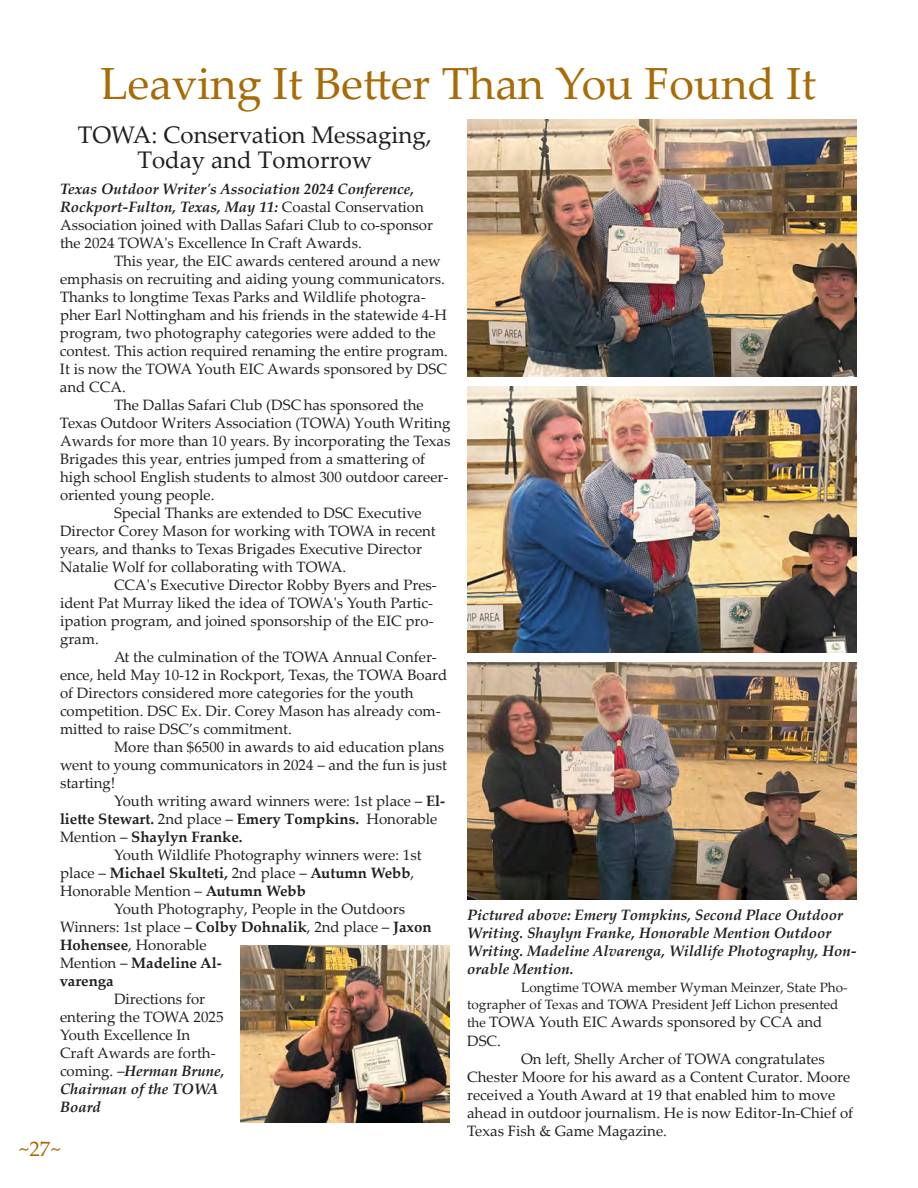
<style>
.page{position:relative;width:918px;height:1188px;background:#fff}
.page>*{position:absolute;margin:0;border:0;box-sizing:border-box;transform-origin:0 0}
.CUR_FEATURES_13{font:45px "Palatino Linotype";color:#a76c07}
.CUR_FEATURES_13-2{font:24px/25.5px "Palatino Linotype";color:#231f20;text-align:center}
.t1{font:21px "Palatino Linotype";color:#a76c07}
.CUR_FEATURES_13-3{font:15px/18px "Palatino Linotype";color:#231f20}
.CUR_FEATURES_13-4{font:italic 700 15px/18px "Palatino Linotype";color:#231f20}
.CUR_FEATURES_13-5{font:700 15px "Palatino Linotype";color:#231f20}
.CUR_FEATURES_13-6{font:13.5px/17px "Palatino Linotype";color:#231f20}
.s1{font-weight:400;font-style:normal}
.s2{font-weight:700}
.s3{font-weight:400}
.s4{font-weight:700;font-style:italic}
.s5{font-size:13.5px}
</style>
<div class="page">
<img style="left:467px;top:120px;width:390px;height:257px">
<img style="left:467px;top:663px;width:390px;height:236px">
<img style="left:467px;top:387px;width:390px;height:266px">
<img style="left:240px;top:946px;width:210px;height:177px">
<p class="CUR_FEATURES_13" style="left:100px;top:51px;width:717px">Leaving It Better Than You Found It</p>
<p class="CUR_FEATURES_13-2" style="left:78px;top:121px;width:356px">TOWA: Conservation Messaging,<br>Today and Tomorrow</p>
<p class="CUR_FEATURES_13-4" style="left:60px;top:179px;width:356px">Texas Outdoor Writer's Association 2024 Conference,</p>
<p class="CUR_FEATURES_13-4" style="left:60px;top:197px;width:365px">Rockport-Fulton, Texas, May 11: <span class="s1">Coastal Conservation</span></p>
<p class="CUR_FEATURES_13-3" style="left:60px;top:215px;width:375px">Association joined with Dallas Safari Club to co-sponsor</p>
<p class="CUR_FEATURES_13-3" style="left:60px;top:233px;width:303px">the 2024 TOWA's Excellence In Craft Awards.</p>
<p class="CUR_FEATURES_13-3" style="left:114px;top:251px;width:328px">This year, the EIC awards centered around a new</p>
<p class="CUR_FEATURES_13-3" style="left:60px;top:269px;width:386px">emphasis on recruiting and aiding young communicators.</p>
<p class="CUR_FEATURES_13-3" style="left:60px;top:287px;width:367px">Thanks to longtime Texas Parks and Wildlife photogra-</p>
<p class="CUR_FEATURES_13-3" style="left:60px;top:305px;width:388px">pher Earl Nottingham and his friends in the statewide 4-H</p>
<p class="CUR_FEATURES_13-3" style="left:60px;top:323px;width:377px">program, two photography categories were added to the</p>
<p class="CUR_FEATURES_13-3" style="left:60px;top:341px;width:390px">contest. This action required renaming the entire program.</p>
<p class="CUR_FEATURES_13-3" style="left:60px;top:359px;width:389px">It is now the TOWA Youth EIC Awards sponsored by DSC</p>
<p class="CUR_FEATURES_13-3" style="left:60px;top:377px;width:67px">and CCA.</p>
<p class="CUR_FEATURES_13-3" style="left:114px;top:395px;width:311px">The Dallas Safari Club (DSC has sponsored the</p>
<p class="CUR_FEATURES_13-3" style="left:60px;top:413px;width:392px">Texas Outdoor Writers Association (TOWA) Youth Writing</p>
<p class="CUR_FEATURES_13-3" style="left:60px;top:431px;width:392px">Awards for more than 10 years. By incorporating the Texas</p>
<p class="CUR_FEATURES_13-3" style="left:60px;top:449px;width:367px">Brigades this year, entries jumped from a smattering of</p>
<p class="CUR_FEATURES_13-3" style="left:60px;top:467px;width:390px">high school English students to almost 300 outdoor career-</p>
<p class="CUR_FEATURES_13-3" style="left:60px;top:485px;width:156px">oriented young people.</p>
<p class="CUR_FEATURES_13-3" style="left:114px;top:503px;width:309px">Special Thanks are extended to DSC Executive</p>
<p class="CUR_FEATURES_13-3" style="left:60px;top:521px;width:377px">Director Corey Mason for working with TOWA in recent</p>
<p class="CUR_FEATURES_13-3" style="left:60px;top:539px;width:363px">years, and thanks to Texas Brigades Executive Director</p>
<p class="CUR_FEATURES_13-3" style="left:60px;top:557px;width:288px">Natalie Wolf for collaborating with TOWA.</p>
<p class="CUR_FEATURES_13-3" style="left:114px;top:575px;width:324px">CCA's Executive Director Robby Byers and Pres-</p>
<p class="CUR_FEATURES_13-3" style="left:60px;top:593px;width:375px">ident Pat Murray liked the idea of TOWA's Youth Partic-</p>
<p class="CUR_FEATURES_13-3" style="left:60px;top:611px;width:375px">ipation program, and joined sponsorship of the EIC pro-</p>
<p class="CUR_FEATURES_13-3" style="left:60px;top:629px;width:40px">gram.</p>
<p class="CUR_FEATURES_13-3" style="left:114px;top:647px;width:324px">At the culmination of the TOWA Annual Confer-</p>
<p class="CUR_FEATURES_13-3" style="left:60px;top:665px;width:389px">ence, held May 10-12 in Rockport, Texas, the TOWA Board</p>
<p class="CUR_FEATURES_13-3" style="left:60px;top:683px;width:355px">of Directors considered more categories for the youth</p>
<p class="CUR_FEATURES_13-3" style="left:60px;top:701px;width:382px">competition. DSC Ex. Dir. Corey Mason has already com-</p>
<p class="CUR_FEATURES_13-3" style="left:60px;top:719px;width:233px">mitted to raise DSC’s commitment.</p>
<p class="CUR_FEATURES_13-3" style="left:114px;top:737px;width:332px">More than $6500 in awards to aid education plans</p>
<p class="CUR_FEATURES_13-3" style="left:60px;top:755px;width:389px">went to young communicators in 2024 – and the fun is just</p>
<p class="CUR_FEATURES_13-3" style="left:60px;top:773px;width:57px">starting!</p>
<p class="CUR_FEATURES_13-3" style="left:114px;top:791px;width:333px">Youth writing award winners were: 1st place – <span class="s2">El-</span></p>
<p class="CUR_FEATURES_13-5" style="left:60px;top:808px;width:379px">liette Stewart. <span class="s3">2nd place –</span> Emery Tompkins. <span class="s3">Honorable</span></p>
<p class="CUR_FEATURES_13-5" style="left:60px;top:826px;width:184px"><span class="s3">Mention –</span> Shaylyn Franke.</p>
<p class="CUR_FEATURES_13-3" style="left:114px;top:845px;width:309px">Youth Wildlife Photography winners were: 1st</p>
<p class="CUR_FEATURES_13-5" style="left:60px;top:862px;width:356px"><span class="s3">place –</span> Michael Skulteti, <span class="s3">2nd place –</span> Autumn Webb<span class="s3">,</span></p>
<p class="CUR_FEATURES_13-3" style="left:60px;top:881px;width:247px">Honorable Mention – <span class="s2">Autumn Webb</span></p>
<p class="CUR_FEATURES_13-3" style="left:114px;top:899px;width:293px">Youth Photography, People in the Outdoors</p>
<p class="CUR_FEATURES_13-3" style="left:60px;top:917px;width:373px">Winners: 1st place – <span class="s2">Colby Dohnalik</span>, 2nd place – <span class="s2">Jaxon</span></p>
<p class="CUR_FEATURES_13-3" style="left:60px;top:935px;width:148px"><span class="s2">Hohensee</span>, Honorable</p>
<p class="CUR_FEATURES_13-5" style="left:60px;top:952px;width:163px"><span class="s3">Mention –</span> Madeline Al-</p>
<p class="CUR_FEATURES_13-5" style="left:60px;top:970px;width:55px">varenga</p>
<p class="CUR_FEATURES_13-3" style="left:60px;top:989px;width:166px;text-indent:54px">Directions for entering the TOWA 2025<br>Youth Excellence In<br>Craft Awards are forth&shy;coming. <span class="s4">–Herman Brune,<br>Chairman of the TOWA<br>Board</span></p>
<p class="CUR_FEATURES_13-4" style="left:467px;top:906px;width:391px">Pictured above: Emery Tompkins, Second Place Outdoor Writing. Shaylyn Franke, Honorable Mention Outdoor Writing. Madeline Alvarenga, Wildlife Photography, Hon&shy;orable Mention.</p>
<p class="CUR_FEATURES_13-6" style="left:467px;top:978px;width:382px;text-indent:54px">Longtime TOWA member Wyman Meinzer, State Pho&shy;tographer of Texas and TOWA President Jeff Lichon presented</p>
<p class="CUR_FEATURES_13-3" style="left:467px;top:1013px;width:357px"><span class="s5">the</span> TOWA Youth EIC Awards sponsored by CCA and</p>
<p class="CUR_FEATURES_13-3" style="left:467px;top:1032px;width:35px">DSC.</p>
<p class="CUR_FEATURES_13-3" style="left:521px;top:1050px;width:305px">On left, Shelly Archer of TOWA congratulates</p>
<p class="CUR_FEATURES_13-3" style="left:467px;top:1068px;width:385px">Chester Moore for his award as a Content Curator. Moore</p>
<p class="CUR_FEATURES_13-3" style="left:467px;top:1086px;width:370px">received a Youth Award at 19 that enabled him to move</p>
<p class="CUR_FEATURES_13-3" style="left:467px;top:1104px;width:388px">ahead in outdoor journalism. He is now Editor-In-Chief of</p>
<p class="CUR_FEATURES_13-3" style="left:467px;top:1122px;width:201px">Texas Fish &amp; Game Magazine.</p>
<h3 class="t1" style="left:19px;top:1134px;width:44px">~27~</h3>
</div>
